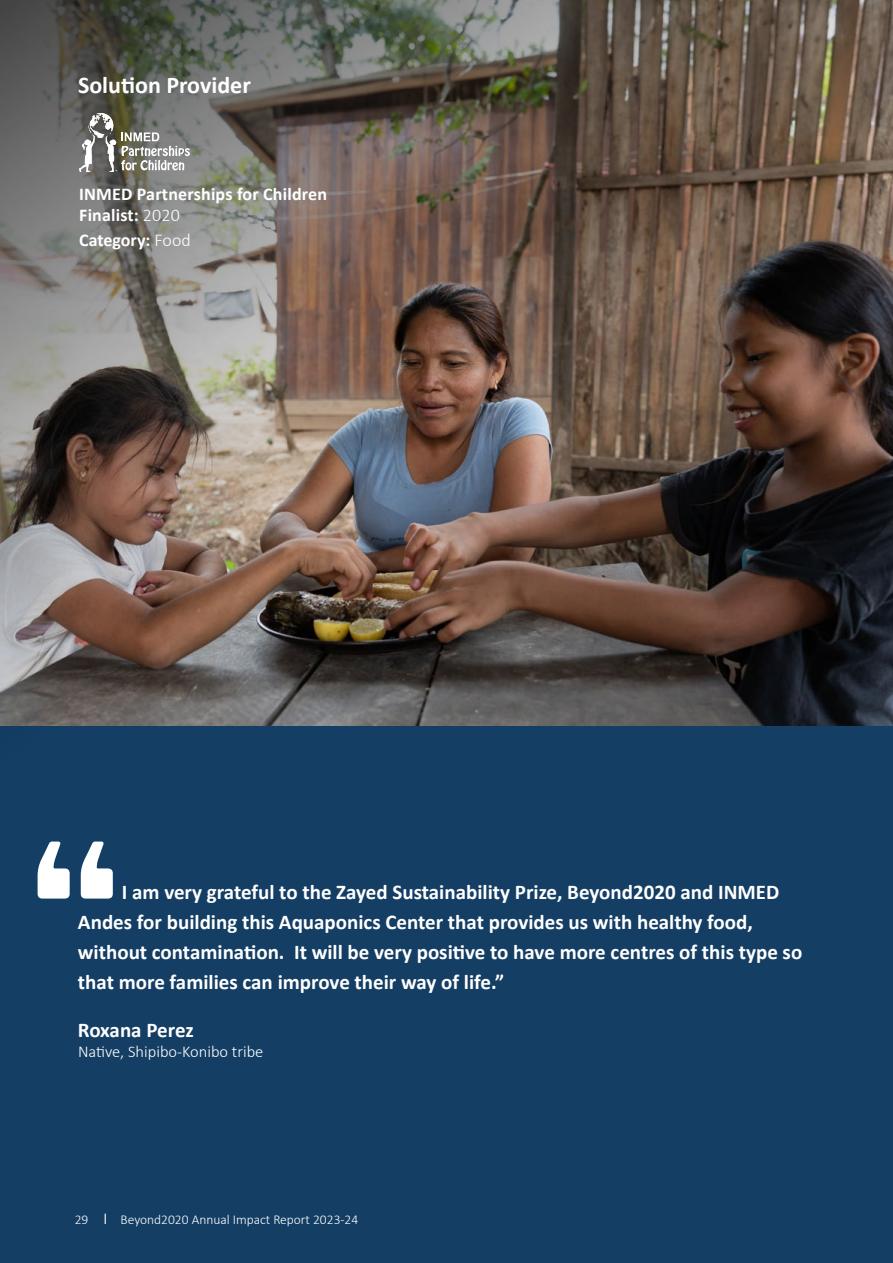
<style>
.page{position:relative;width:893px;height:1263px;background:#143e64}
.page>*{position:absolute;margin:0;border:0;box-sizing:border-box;transform-origin:0 0}
.t1{font:700 24px "Calibri";color:#fff}
.t2{font:700 21px/30px "Calibri";color:#fff}
.t3{font:700 18px/21.6px "Calibri";letter-spacing:.01em;color:#fff}
.t4{font:300 16.5px "Calibri";color:#fff}
.t5{font:300 13.5px "Calibri";color:#fff}
.s1{font-weight:300}
</style>
<div class="page">
<img style="left:0;top:0;width:893px;height:726px">
<svg style="left:38px;top:841px;width:75px;height:57px"></svg>
<svg style="left:79px;top:113px;width:111px;height:59px;background:#898983"></svg>
<p class="t1" style="left:78px;top:68px;width:174px">Solution Provider</p>
<p class="t3" style="left:79px;top:182px;width:249px">INMED Partnerships for Children<br>Finalist: <span class="s1">2020</span></p>
<p class="t3" style="left:79px;top:228px;width:113px">Category: <span class="s1">Food</span></p>
<p class="t2" style="left:78px;top:877px;width:726px;text-indent:44px">I am very grateful to the Zayed Sustainability Prize, Beyond2020 and INMED Andes for building this Aquaponics Center that provides us with healthy food, without contamination. It will be very positive to have more centres of this type so that more families can improve their way of life.”</p>
<p class="t2" style="left:78px;top:1014px;width:117px">Roxana Perez</p>
<p class="t4" style="left:78px;top:1041px;width:187px">Native, Shipibo-Konibo tribe</p>
<p class="t5" style="left:75px;top:1211px;width:15px">29</p>
<p class="t5" style="left:121px;top:1211px;width:239px">Beyond2020 Annual Impact Report 2023-24</p>
</div>
